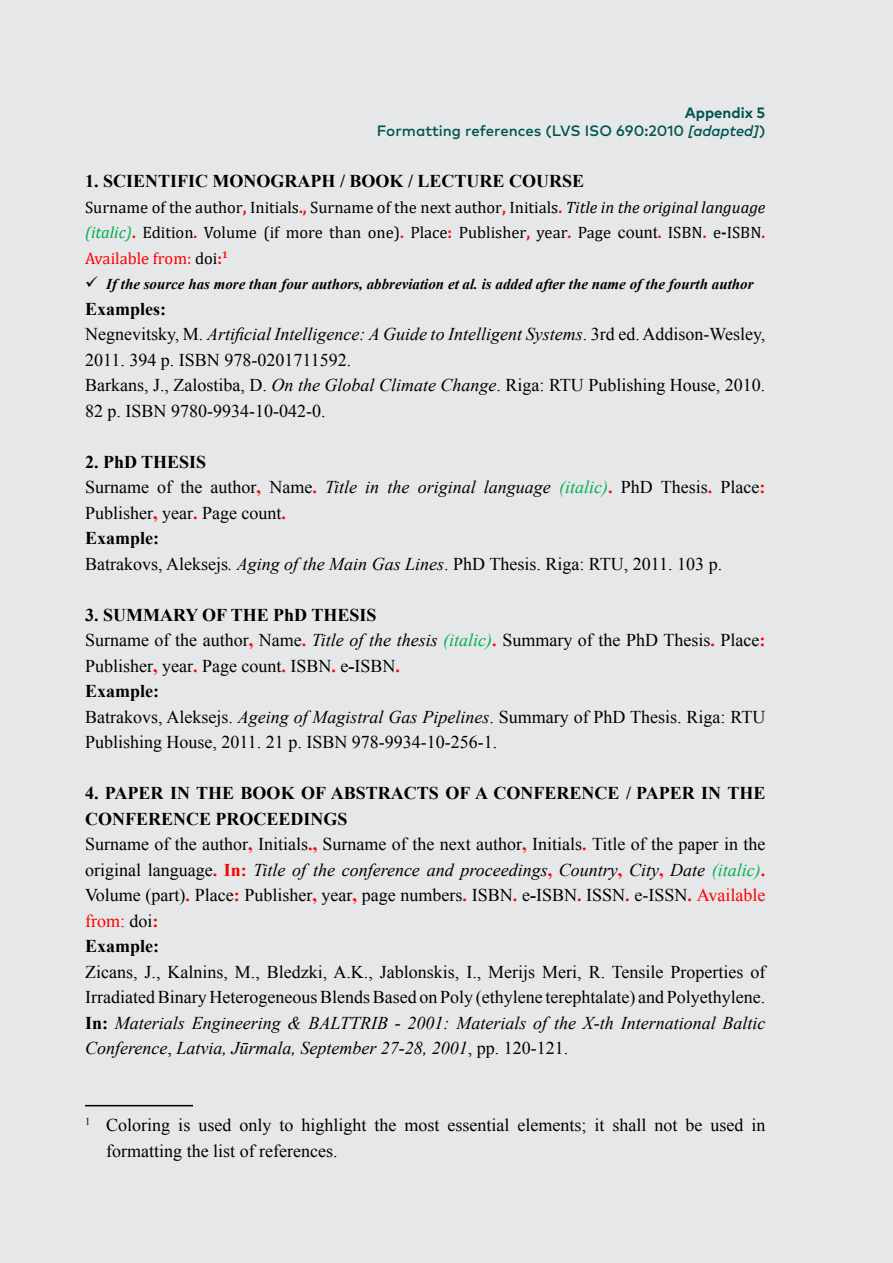
<style>
.page{position:relative;width:893px;height:1263px;background:#e6e7e8}
.page>*{position:absolute;margin:0;border:0;box-sizing:border-box;transform-origin:0 0}
.t1{font:18px/25.5px "Times New Roman";color:#000}
.t2{font:700 18px "Times New Roman";color:#000}
.t3{font:16.5px/25.5px "Cambria";color:#000;text-align:justify}
.t4{font:italic 700 15px "Times New Roman";color:#000}
.t5{font:500 15px/18px "Mark Pro";color:#005551;text-align:right}
.s1{font-weight:700}
.s2{font-style:italic}
.s3{font-weight:700;color:#f00}
.s4{font-style:italic;color:#00af50}
.s5{font-family:"Times New Roman";font-size:18px}
.s6{color:#f00}
</style>
<div class="page">
<hr style="left:85px;top:1105px;width:108px;height:1px;background:#000">
<p class="t5" style="left:377px;top:103px;width:390px"><span class="s1">Appendix 5<br></span>Formatting references (LVS ISO 690:2010 <span class="s2">[adapted]</span>)</p>
<p class="t2" style="left:85px;top:168px;width:501px">1. SCIENTIFIC MONOGRAPH / BOOK / LECTURE COURSE</p>
<p class="t3" style="left:85px;top:194px;width:682px">Surname of the author<span class="s3">,</span> Initials<span class="s3">.,</span> Surname of the next author<span class="s3">,</span> Initials<span class="s3">.</span> <span class="s2">Title in the original language </span><span class="s4">(italic)</span><span class="s3">.</span> Edition<span class="s3">.</span> Volume (if more than one)<span class="s3">.</span> Place<span class="s3">:</span> Publisher<span class="s3">,</span> year<span class="s3">.</span> Page <span class="s5">count</span><span class="s3">.</span> ISBN<span class="s3">.</span> e<span class="s1">-</span>ISBN<span class="s3">.<br></span><span class="s6">Available from:</span> doi<span class="s3">:</span><sup>1</sup></p>
<p class="t4" style="left:85px;top:274px;width:670px">✓ If the source has more than four authors, abbreviation et al. is added after the name of the fourth author</p>
<p class="t1" style="left:85px;top:296px;width:682px"><span class="s1">Examples:<br></span>Negnevitsky, M. <span class="s2">Artificial Intelligence: A Guide to Intelligent Systems</span>. 3rd ed. Addison-Wesley, 2011. 394 p. ISBN 978-0201711592.<br>Barkans, J., Zalostiba, D. <span class="s2">On the Global Climate Change</span>. Riga: RTU Publishing House, 2010.<br>82 p. ISBN 9780-9934-10-042-0.</p>
<p class="t1" style="left:85px;top:449px;width:682px"><span class="s1">2. PhD THESIS<br></span>Surname of the author<span class="s3">,</span> Name<span class="s3">.</span> <span class="s2">Title in the original language</span> <span class="s4">(italic)</span><span class="s3">.</span> PhD Thesis<span class="s3">.</span> Place<span class="s3">:<br></span>Publisher<span class="s3">,</span> year<span class="s3">.</span> Page count<span class="s3">.<br></span><span class="s1">Example:<br></span>Batrakovs, Aleksejs<span class="s2">. Aging of the Main Gas Lines</span>. PhD Thesis. Riga: RTU, 2011. 103 p.</p>
<p class="t1" style="left:85px;top:602px;width:682px"><span class="s1">3. SUMMARY OF THE PhD THESIS<br></span>Surname of the author<span class="s3">,</span> Name<span class="s3">.</span> <span class="s2">Title of the thesis</span> <span class="s4">(italic)</span><span class="s3">.</span> Summary of the PhD Thesis<span class="s3">.</span> Place<span class="s3">:<br></span>Publisher<span class="s3">,</span> year<span class="s3">.</span> Page count<span class="s3">.</span> ISBN<span class="s3">.</span> e<span class="s1">-</span>ISBN<span class="s3">.<br></span><span class="s1">Example:<br></span>Batrakovs, Aleksejs. <span class="s2">Ageing of Magistral Gas Pipelines</span>. Summary of PhD Thesis. Riga: RTU Publishing House, 2011. 21 p. ISBN 978-9934-10-256-1.</p>
<p class="t1" style="left:85px;top:780px;width:682px"><span class="s1">4. PAPER IN THE BOOK OF ABSTRACTS OF A CONFERENCE / PAPER IN THE CONFERENCE PROCEEDINGS<br></span>Surname of the author<span class="s3">,</span> Initials<span class="s3">.,</span> Surname of the next author<span class="s3">,</span> Initials<span class="s3">.</span> Title of the paper in the original language<span class="s3">. In:</span> <span class="s2">Title of the conference and proceedings</span><span class="s3">,</span> <span class="s2">Country</span><span class="s3">,</span> <span class="s2">City</span><span class="s3">,</span> <span class="s2">Date</span> <span class="s4">(italic)</span><span class="s3">.<br></span>Volume (part)<span class="s3">.</span> Place<span class="s3">:</span> Publisher<span class="s3">,</span> year<span class="s3">,</span> page numbers<span class="s3">.</span> ISBN<span class="s3">.</span> e<span class="s1">-</span>ISBN<span class="s3">.</span> ISSN<span class="s3">.</span> e-ISSN<span class="s3">.</span> <span class="s6">Available from:</span> doi<span class="s3">:<br></span><span class="s1">Example:</span></p>
<p class="t1" style="left:85px;top:959px;width:682px;text-align:justify">Zicans, J., Kalnins, M., Bledzki, A.K., Jablonskis, I., Merijs Meri, R. Tensile Properties of Irradiated Binary Heterogeneous Blends Based on Poly (ethylene terephtalate) and Polyethylene.<br><span class="s1">In:</span> <span class="s2">Materials Engineering &amp; BALTTRIB - 2001: Materials of the X-th International Baltic Conference</span>, <span class="s2">Latvia, Jūrmala, September 27-28, 2001</span>, pp. 120-121.</p>
<p class="t1" style="left:106px;top:1112px;width:661px;text-indent:-21px"><sup>1</sup> Coloring is used only to highlight the most essential elements; it shall not be used in formatting the list of references.</p>
</div>
